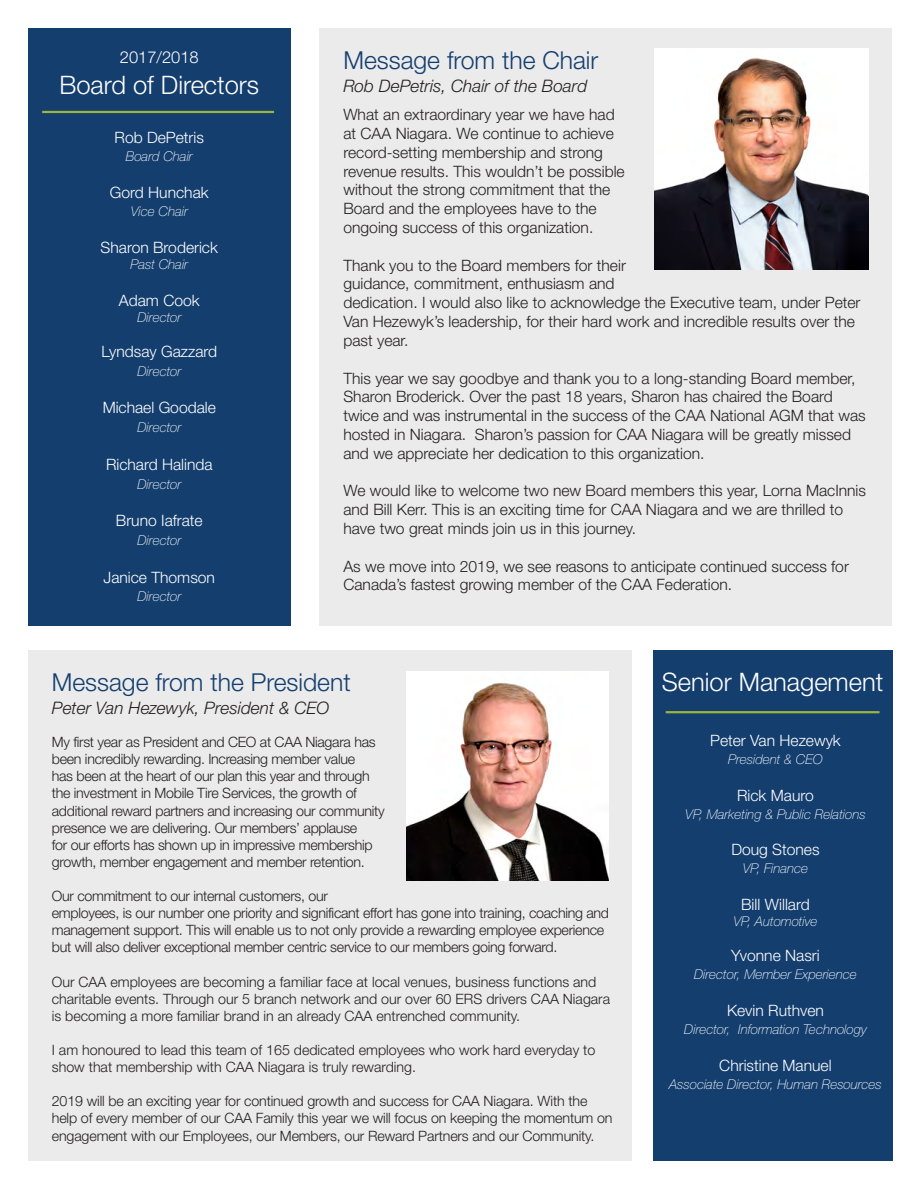
<style>
.page{position:relative;width:918px;height:1188px;background:#fff}
.page>*{position:absolute;margin:0;border:0;box-sizing:border-box;transform-origin:0 0}
.t1{font:300 25.5px "Helvetica Neue";color:#fff}
.t2{font:300 24.75px "Helvetica Neue";color:#143e6e}
.t3{font:italic 300 17.25px "Helvetica Neue";color:#231f20}
.t4{font:300 16.5px "Helvetica Neue";color:#fff}
.t5{font:300 15.6px/18.8px "Helvetica Neue";color:#231f20}
.t6{font:300 15.6px "Helvetica Neue";color:#fff}
.t7{font:300 14.25px/17.1px "Helvetica Neue";letter-spacing:-.02em;color:#231f20}
.t8{font:300 14.25px/17.1px "Helvetica Neue";color:#231f20}
.t9{font:italic 100 13.5px "Helvetica Neue";color:#fff}
</style>
<div class="page">
<div style="left:28px;top:28px;width:263px;height:598px;background:#143e6e"></div>
<div style="left:28px;top:650px;width:604px;height:510px;background:#ebebec"></div>
<div style="left:320px;top:28px;width:572px;height:598px;background:#ebebec"></div>
<img style="left:655px;top:49px;width:214px;height:220px">
<img style="left:406px;top:672px;width:203px;height:209px">
<div style="left:654px;top:650px;width:239px;height:510px;background:#143e6e"></div>
<hr style="left:666px;top:711px;width:214px;height:2px;background:#9bb43b">
<hr style="left:42px;top:111px;width:232px;height:2px;background:#9bb43b">
<p class="t4" style="left:120px;top:47px;width:80px">2017/2018</p>
<p class="t1" style="left:59px;top:69px;width:201px">Board of Directors</p>
<p class="t6" style="left:115px;top:128px;width:91px">Rob DePetris</p>
<p class="t9" style="left:126px;top:149px;width:68px">Board Chair</p>
<p class="t6" style="left:110px;top:183px;width:100px">Gord Hunchak</p>
<p class="t9" style="left:131px;top:203px;width:59px">Vice Chair</p>
<p class="t6" style="left:101px;top:238px;width:119px">Sharon Broderick</p>
<p class="t9" style="left:131px;top:256px;width:59px">Past Chair</p>
<p class="t6" style="left:119px;top:291px;width:82px">Adam Cook</p>
<p class="t9" style="left:137px;top:309px;width:45px">Director</p>
<p class="t6" style="left:101px;top:342px;width:117px">Lyndsay Gazzard</p>
<p class="t9" style="left:137px;top:363px;width:45px">Director</p>
<p class="t6" style="left:103px;top:398px;width:115px">Michael Goodale</p>
<p class="t9" style="left:137px;top:420px;width:45px">Director</p>
<p class="t6" style="left:106px;top:455px;width:108px">Richard Halinda</p>
<p class="t9" style="left:137px;top:476px;width:45px">Director</p>
<p class="t6" style="left:116px;top:511px;width:88px">Bruno Iafrate</p>
<p class="t9" style="left:137px;top:532px;width:45px">Director</p>
<p class="t6" style="left:104px;top:568px;width:113px">Janice Thomson</p>
<p class="t9" style="left:137px;top:589px;width:45px">Director</p>
<p class="t2" style="left:343px;top:45px;width:256px">Message from the Chair</p>
<p class="t3" style="left:343px;top:76px;width:245px">Rob DePetris, Chair of the Board</p>
<p class="t5" style="left:343px;top:105px;width:283px">What an extraordinary year we have had at CAA Niagara. We continue to achieve record-setting membership and strong revenue results. This wouldn’t be possible without the strong commitment that the Board and the employees have to the ongoing success of this organization.</p>
<p class="t5" style="left:343px;top:255px;width:519px">Thank you to the Board members for their<br>guidance, commitment, enthusiasm and<br>dedication. I would also like to acknowledge the Executive team, under Peter Van Hezewyk’s leadership, for their hard work and incredible results over the past year.</p>
<p class="t5" style="left:343px;top:368px;width:524px">This year we say goodbye and thank you to a long-standing Board member, Sharon Broderick. Over the past 18 years, Sharon has chaired the Board twice and was instrumental in the success of the CAA National AGM that was hosted in Niagara. Sharon’s passion for CAA Niagara will be greatly missed and we appreciate her dedication to this organization.</p>
<p class="t5" style="left:343px;top:481px;width:524px">We would like to welcome two new Board members this year, Lorna MacInnis and Bill Kerr. This is an exciting time for CAA Niagara and we are thrilled to have two great minds join us in this journey.</p>
<p class="t5" style="left:343px;top:556px;width:507px">As we move into 2019, we see reasons to anticipate continued success for<br>Canada’s fastest growing member of the CAA Federation.</p>
<p class="t2" style="left:52px;top:667px;width:300px">Message from the President</p>
<p class="t3" style="left:52px;top:698px;width:279px">Peter Van Hezewyk, President &amp; CEO</p>
<p class="t7" style="left:52px;top:733px;width:334px">My first year as President and CEO at CAA Niagara has been incredibly rewarding. Increasing member value<br>has been at the heart of our plan this year and through the investment in Mobile Tire Services, the growth of additional reward partners and increasing our community presence we are delivering. Our members’ applause<br>for our efforts has shown up in impressive membership growth, member engagement and member retention.</p>
<p class="t7" style="left:52px;top:887px;width:559px">Our commitment to our internal customers, our<br>employees, is our number one priority and significant effort has gone into training, coaching and management support. This will enable us to not only provide a rewarding employee experience but will also deliver exceptional member centric service to our members going forward.</p>
<p class="t8" style="left:52px;top:973px;width:560px">Our CAA employees are becoming a familiar face at local venues, business functions and charitable events. Through our 5 branch network and our over 60 ERS drivers CAA Niagara is becoming a more familiar brand in an already CAA entrenched community.</p>
<p class="t8" style="left:52px;top:1041px;width:545px">I am honoured to lead this team of 165 dedicated employees who work hard everyday to show that membership with CAA Niagara is truly rewarding.</p>
<p class="t7" style="left:52px;top:1092px;width:562px;line-height:17.5px">2019 will be an exciting year for continued growth and success for CAA Niagara. With the help of every member of our CAA Family this year we will focus on keeping the momentum on engagement with our Employees, our Members, our Reward Partners and our Community.</p>
<p class="t1" style="left:662px;top:666px;width:223px">Senior Management</p>
<p class="t6" style="left:710px;top:731px;width:132px">Peter Van Hezewyk</p>
<p class="t9" style="left:728px;top:751px;width:96px">President &amp; CEO</p>
<p class="t6" style="left:737px;top:785px;width:78px">Rick Mauro</p>
<p class="t9" style="left:685px;top:806px;width:182px">VP, Marketing &amp; Public Relations</p>
<p class="t6" style="left:731px;top:840px;width:90px">Doug Stones</p>
<p class="t9" style="left:743px;top:861px;width:67px">VP, Finance</p>
<p class="t6" style="left:741px;top:895px;width:70px">Bill Willard</p>
<p class="t9" style="left:733px;top:914px;width:86px">VP, Automotive</p>
<p class="t6" style="left:731px;top:946px;width:90px">Yvonne Nasri</p>
<p class="t9" style="left:694px;top:967px;width:164px">Director, Member Experience</p>
<p class="t6" style="left:727px;top:1001px;width:98px">Kevin Ruthven</p>
<p class="t9" style="left:684px;top:1022px;width:184px">Director, Information Technology</p>
<p class="t6" style="left:719px;top:1056px;width:114px">Christine Manuel</p>
<p class="t9" style="left:669px;top:1076px;width:214px">Associate Director, Human Resources</p>
</div>
